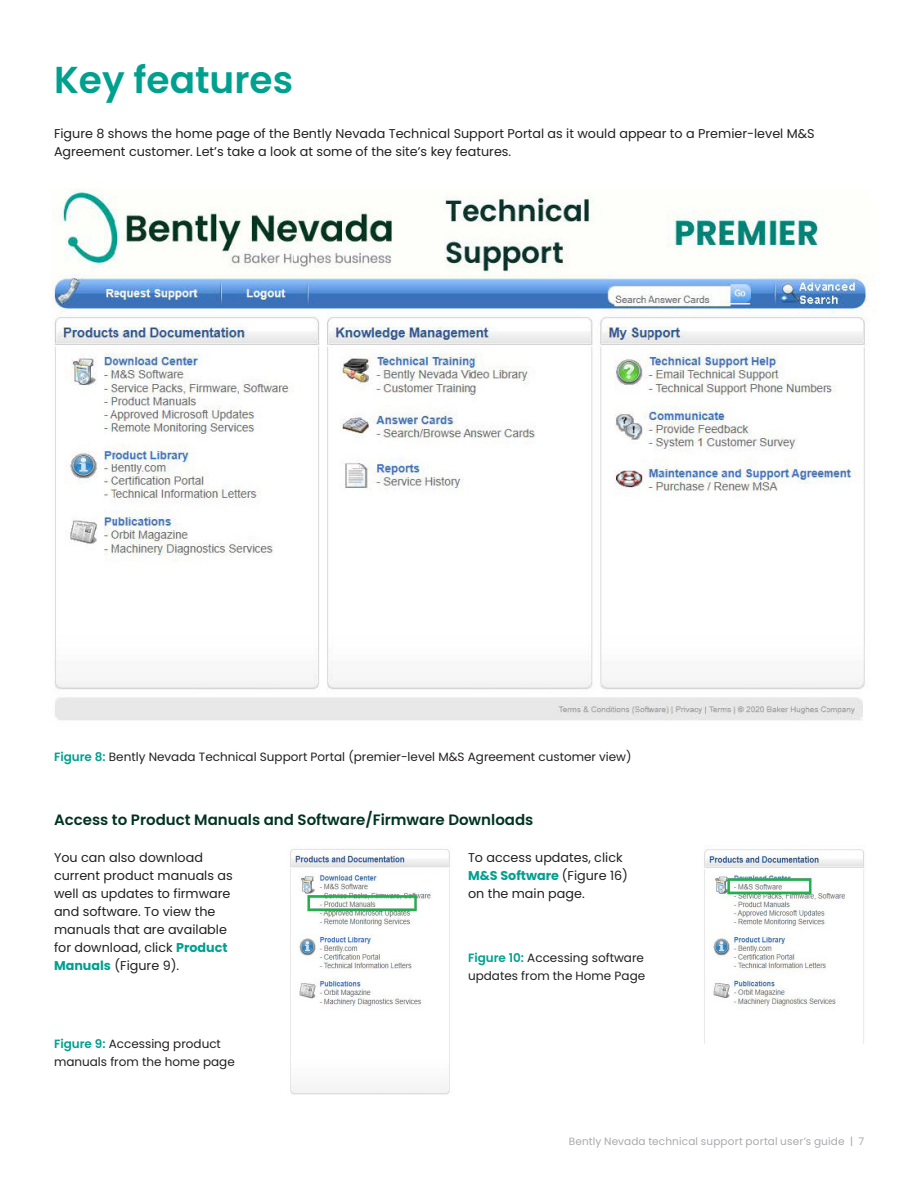
<style>
.page{position:relative;width:918px;height:1188px;background:#fff}
.page>*{position:absolute;margin:0;border:0;box-sizing:border-box;transform-origin:0 0}
.t1{font:600 37.5px "Poppins";color:#00a08f}
.t2{font:600 15px "Poppins";color:#003323}
.t3{font:12.75px/18px "Poppins";color:#231f20}
.t4{font:12px/18px "Poppins";color:#231f20}
._8pt_9_5-caption{font:10.5px "Poppins";letter-spacing:.015em;color:#a8a9ad}
.s1{font-weight:600;color:#00a08f}
.s2{font-weight:700;color:#00a08f}
</style>
<div class="page">
<img style="left:52px;top:189px;width:824px;height:532px">
<img style="left:290px;top:848px;width:160px;height:247px">
<img style="left:704px;top:849px;width:160px;height:195px">
<p class="t1" style="left:54px;top:58px;width:241px">Key features</p>
<p class="t3" style="left:54px;top:125px;width:762px">Figure 8 shows the home page of the Bently Nevada Technical Support Portal as it would appear to a Premier-level M&amp;S<br>Agreement customer. Let’s take a look at some of the site’s key features.</p>
<p class="t4" style="left:54px;top:748px;width:579px"><span class="s1">Figure 8:</span> Bently Nevada Technical Support Portal (premier-level M&amp;S Agreement customer view)</p>
<p class="t2" style="left:54px;top:811px;width:481px">Access to Product Manuals and Software/Firmware Downloads</p>
<p class="t3" style="left:54px;top:848px;width:180px">You can also download current product manuals as well as updates to firmware and software. To view the manuals that are available for download, click <span class="s2">Product<br>Manuals</span> (Figure 9).</p>
<p class="t3" style="left:468px;top:848px;width:162px">To access updates, click<br><span class="s2">M&amp;S Software</span> (Figure 16) on the main page.</p>
<p class="t4" style="left:468px;top:949px;width:179px"><span class="s1">Figure 10:</span> Accessing software updates from the Home Page</p>
<p class="t4" style="left:54px;top:1035px;width:182px"><span class="s1">Figure 9:</span> Accessing product manuals from the home page</p>
<p class="_8pt_9_5-caption" style="left:569px;top:1135px;width:297px">Bently Nevada technical support portal user’s guide | 7</p>
</div>
